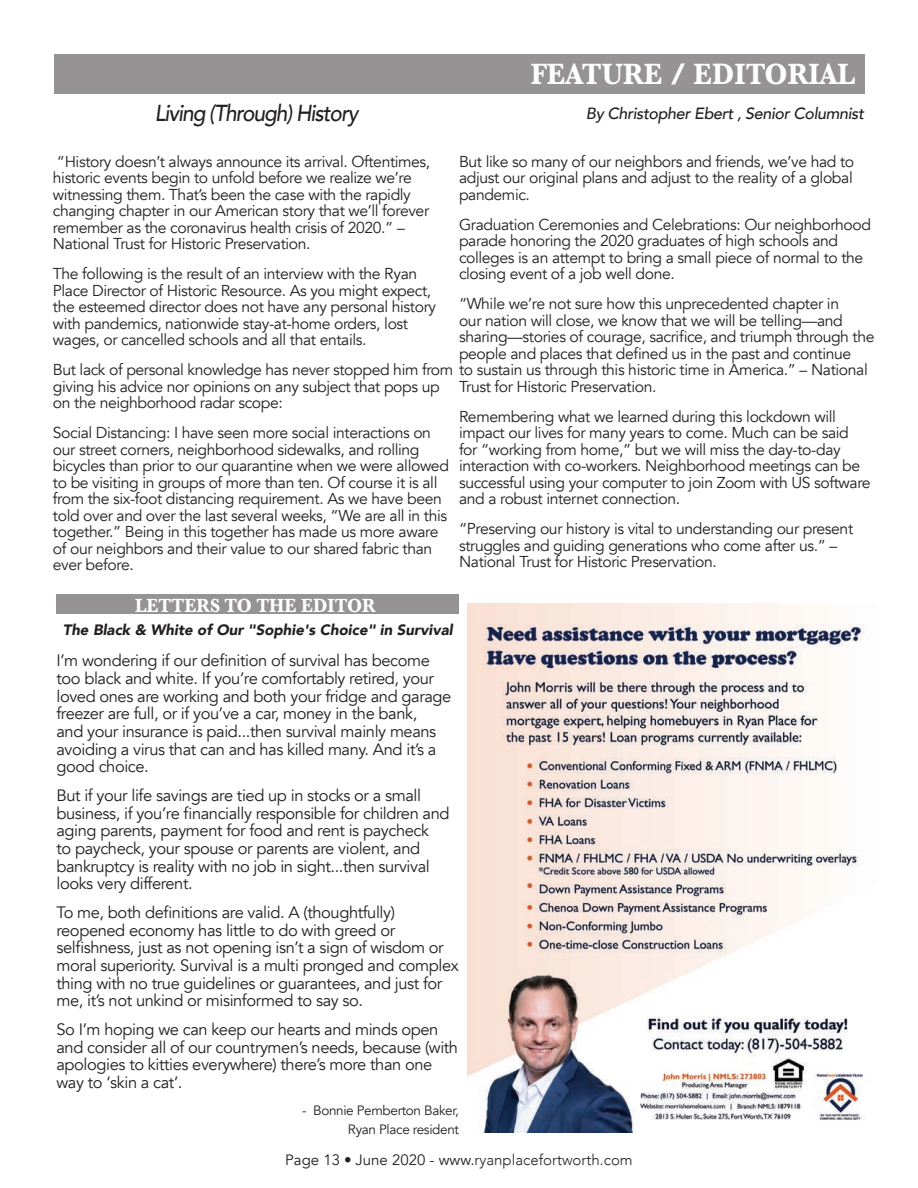
<style>
.page{position:relative;width:918px;height:1188px;background:#fff}
.page>*{position:absolute;margin:0;border:0;box-sizing:border-box;transform-origin:0 0}
.t1{font:700 30.6px "Baskerville";color:#fff;scale:.91 1}
.Heading_2{font:italic 500 23.1px "Avenir";letter-spacing:-.05em;color:#231f20;scale:.91 1}
.t2{font:700 19.8px "Baskerville";color:#fff;scale:.91 1}
.body{font:16.5px/17.7px "Avenir";letter-spacing:-.025em;color:#231f20}
.Byline_-_Avenir_Blac{font:italic 500 16.2px "Avenir";letter-spacing:-.025em;color:#231f20}
.body-2{font:15.75px/16.5px "Avenir";letter-spacing:-.025em;color:#231f20}
.body-3{font:italic 900 15px "Avenir";color:#231f20}
.t3{font:300 15px "Avenir";color:#231f20}
.body-4{font:13.5px/19.2px "Avenir";letter-spacing:-.025em;color:#231f20;text-align:right}
.s1{font-weight:400}
</style>
<div class="page">
<img style="left:467px;top:603px;width:398px;height:530px">
<div style="left:54px;top:55px;width:810px;height:39px;background:#959394"></div>
<div style="left:56px;top:594px;width:403px;height:19px;background:#959394"></div>
<p class="t1" style="left:531px;top:53px;width:358px">FEATURE / EDITORIAL</p>
<p class="Heading_2" style="left:155px;top:99px;width:225px">Living (Through) History</p>
<p class="body-2" style="left:53px;top:153px;width:379px">“History doesn’t always announce its arrival. Oftentimes, historic events begin to unfold before we realize we’re witnessing them. That’s been the case with the rapidly changing chapter in our American story that we’ll forever remember as the coronavirus health crisis of 2020.” – National Trust for Historic Preservation.</p>
<p class="body-2" style="left:53px;top:266px;width:385px">The following is the result of an interview with the Ryan Place Director of Historic Resource. As you might expect, the esteemed director does not have any personal history with pandemics, nationwide stay-at-home orders, lost wages, or cancelled schools and all that entails.</p>
<p class="body-2" style="left:53px;top:362px;width:816px">But lack of personal knowledge has never stopped him from to sustain us through this historic time in America.” – National giving his advice nor opinions on any subject that pops up<br>on the neighborhood radar scope:</p>
<p class="body-2" style="left:53px;top:425px;width:398px">Social Distancing: I have seen more social interactions on our street corners, neighborhood sidewalks, and rolling bicycles than prior to our quarantine when we were allowed to be visiting in groups of more than ten. Of course it is all from the six-foot distancing requirement. As we have been told over and over the last several weeks, “We are all in this together.” Being in this together has made us more aware of our neighbors and their value to our shared fabric than ever before.</p>
<p class="Byline_-_Avenir_Blac" style="left:586px;top:104px;width:280px">By Christopher Ebert , Senior Columnist</p>
<p class="body-2" style="left:459px;top:153px;width:397px;text-align:justify">But like so many of our neighbors and friends, we’ve had to adjust our original plans and adjust to the reality of a global pandemic.</p>
<p class="body-2" style="left:459px;top:216px;width:414px">Graduation Ceremonies and Celebrations: Our neighborhood parade honoring the 2020 graduates of high schools and colleges is an attempt to bring a small piece of normal to the closing event of a job well done.</p>
<p class="body-2" style="left:459px;top:296px;width:417px">“While we’re not sure how this unprecedented chapter in<br>our nation will close, we know that we will be telling—and sharing—stories of courage, sacrifice, and triumph through the people and places that defined us in the past and continue</p>
<p class="body-2" style="left:459px;top:378px;width:199px">Trust for Historic Preservation.</p>
<p class="body-2" style="left:459px;top:408px;width:413px">Remembering what we learned during this lockdown will impact our lives for many years to come. Much can be said for “working from home,” but we will miss the day-to-day interaction with co-workers. Neighborhood meetings can be successful using your computer to join Zoom with US software and a robust internet connection.</p>
<p class="body-2" style="left:459px;top:521px;width:396px">“Preserving our history is vital to understanding our present struggles and guiding generations who come after us.” –<br>National Trust for Historic Preservation.</p>
<p class="t2" style="left:135px;top:592px;width:266px">LETTERS TO THE EDITOR</p>
<p class="body-3" style="left:63px;top:617px;width:391px">The Black &amp; White of Our "Sophie's Choice" in Survival</p>
<p class="body" style="left:56px;top:652px;width:396px">I’m wondering if our definition of survival has become too black and white. If you’re comfortably retired, your loved ones are working and both your fridge and garage freezer are full, or if you’ve a car, money in the bank,<br>and your insurance is paid...then survival mainly means avoiding a virus that can and has killed many. And it’s a good choice.</p>
<p class="body" style="left:56px;top:787px;width:395px">But if your life savings are tied up in stocks or a small business, if you’re financially responsible for children and aging parents, payment for food and rent is paycheck<br>to paycheck, your spouse or parents are violent, and bankruptcy is reality with no job in sight...then survival looks very different.</p>
<p class="body" style="left:56px;top:904px;width:404px">To me, both definitions are valid. A (thoughtfully) reopened economy has little to do with greed or selfishness, just as not opening isn’t a sign of wisdom or moral superiority. Survival is a multi pronged and complex thing with no true guidelines or guarantees, and just for me, it’s not unkind or misinformed to say so.</p>
<p class="body" style="left:56px;top:1021px;width:403px">So I’m hoping we can keep our hearts and minds open and consider all of our countrymen’s needs, because (with apologies to kitties everywhere) there’s more than one way to ‘skin a cat’.</p>
<p class="body-4" style="left:302px;top:1101px;width:158px">- Bonnie Pemberton Baker,<br>Ryan Place resident</p>
<p class="t3" style="left:285px;top:1151px;width:349px"><span class="s1">Page 13</span> • <span class="s1">June 2020 - www.</span>ryanplacefortworth.com</p>
</div>
